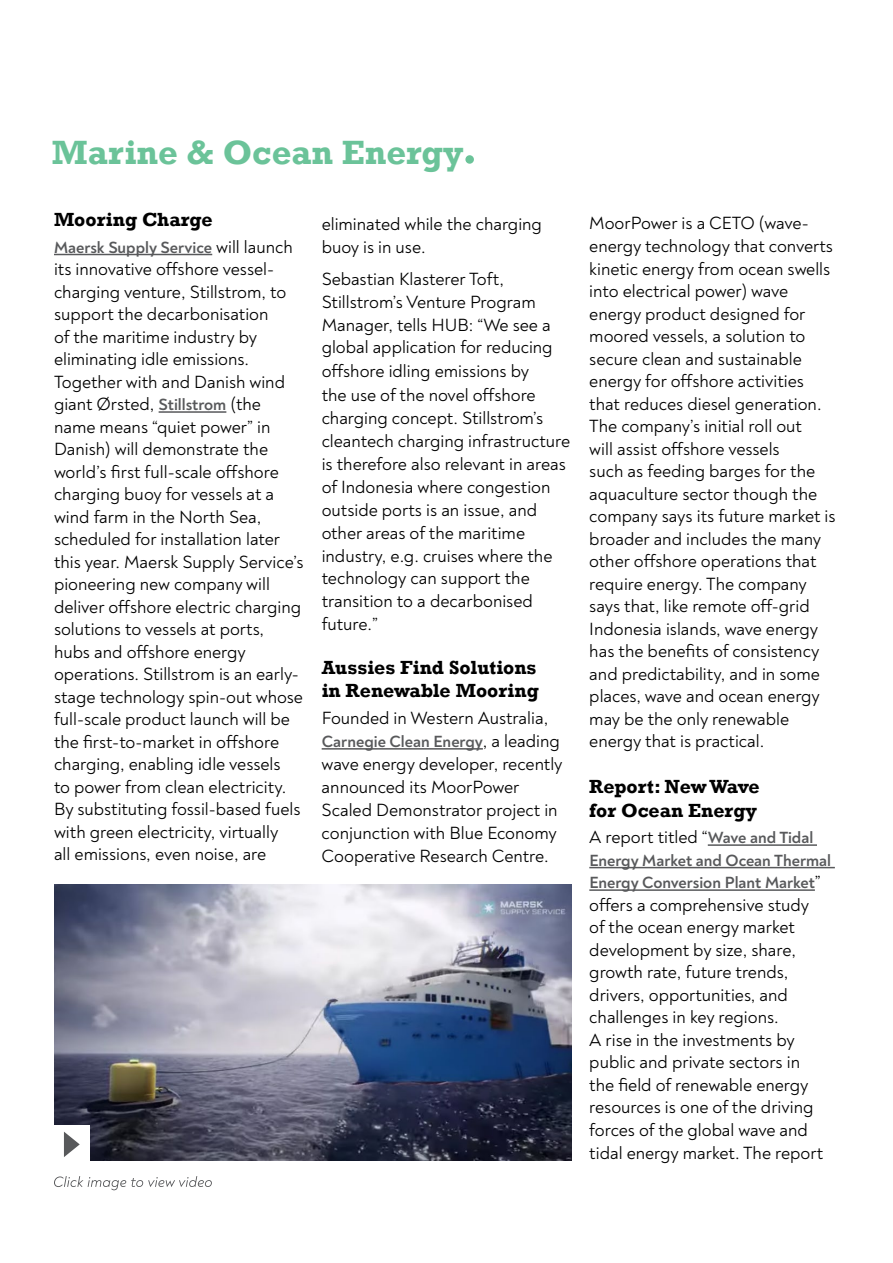
<style>
.page{position:relative;width:893px;height:1263px;background:#fff}
.page>*{position:absolute;margin:0;border:0;box-sizing:border-box;transform-origin:0 0}
.t1{font:700 34.5px "Rockwell";color:#6bc399}
.t2{font:700 19.5px/22.8px "Rockwell";color:#000}
.t3{font:18px/22.5px "Noah";color:#000}
.t4{font:700 16.5px/22.5px "Noah";color:#58595b}
.s1{font-weight:400;font-size:18px;color:#000}
.s2{font-weight:700;font-size:16.5px;color:#58595b}
</style>
<div class="page">
<hr style="left:54px;top:254px;width:158px;height:1px;background:#58595b">
<hr style="left:159px;top:411px;width:67px;height:2px;background:#58595b">
<hr style="left:322px;top:748px;width:161px;height:2px;background:#58595b">
<img style="left:54px;top:884px;width:517px;height:277px">
<hr style="left:708px;top:844px;width:109px;height:2px;background:#58595b">
<hr style="left:589px;top:867px;width:246px;height:1px;background:#58595b">
<hr style="left:589px;top:889px;width:226px;height:2px;background:#58595b">
<div style="left:465px;top:155px;width:9px;height:9px;background:#6bc399;border-radius:50%"></div>
<div style="left:51px;top:1125px;width:38px;height:37px;background:#fff"></div>
<svg style="left:64px;top:1131px;width:16px;height:26px"></svg>
<svg style="left:54px;top:1176px;width:158px;height:14px"></svg>
<h1 class="t1" style="left:52px;top:131px;width:413px">Marine &amp; Ocean Energy</h1>
<p class="t2" style="left:54px;top:208px;width:160px">Mooring Charge</p>
<p class="t4" style="left:54px;top:236px;width:240px">Maersk Supply Service <span class="s1">will launch</span></p>
<p class="t3" style="left:54px;top:258px;width:251px">its innovative offshore vessel&shy;charging venture, Stillstrom, to support the decarbonisation<br>of the maritime industry by eliminating idle emissions.<br>Together with and Danish wind giant Ørsted, <span class="s2">Stillstrom</span> (the name means “quiet power” in<br>Danish) will demonstrate the world’s first full-scale offshore charging buoy for vessels at a wind farm in the North Sea, scheduled for installation later this year. Maersk Supply Service’s pioneering new company will deliver offshore electric charging solutions to vessels at ports, hubs and offshore energy operations. Stillstrom is an early&shy;stage technology spin-out whose full-scale product launch will be the first-to-market in offshore charging, enabling idle vessels<br>to power from clean electricity.<br>By substituting fossil-based fuels with green electricity, virtually<br>all emissions, even noise, are</p>
<p class="t3" style="left:322px;top:213px;width:222px;line-height:23px">eliminated while the charging buoy is in use.</p>
<p class="t3" style="left:322px;top:267px;width:250px;line-height:23.1px">Sebastian Klasterer Toft,<br>Stillstrom’s Venture Program<br>Manager, tells HUB: “We see a global application for reducing offshore idling emissions by<br>the use of the novel offshore charging concept. Stillstrom’s cleantech charging infrastructure is therefore also relevant in areas of Indonesia where congestion outside ports is an issue, and other areas of the maritime industry, e.g. cruises where the technology can support the transition to a decarbonised future.”</p>
<p class="t2" style="left:322px;top:656px;width:219px">Aussies Find Solutions in Renewable Mooring</p>
<p class="t3" style="left:322px;top:707px;width:228px">Founded in Western Australia,</p>
<p class="t4" style="left:322px;top:730px;width:240px">Carnegie Clean Energy<span class="s1">, a leading</span></p>
<p class="t3" style="left:322px;top:753px;width:242px;line-height:23px">wave energy developer, recently announced its MoorPower<br>Scaled Demonstrator project in conjunction with Blue Economy<br>Cooperative Research Centre.</p>
<p class="t3" style="left:589px;top:212px;width:248px">MoorPower is a CETO (wave&shy;energy technology that converts kinetic energy from ocean swells into electrical power) wave energy product designed for moored vessels, a solution to secure clean and sustainable energy for offshore activities that reduces diesel generation.<br>The company’s initial roll out<br>will assist offshore vessels<br>such as feeding barges for the aquaculture sector though the company says its future market is broader and includes the many other offshore operations that require energy. The company says that, like remote off-grid<br>Indonesia islands, wave energy has the benefits of consistency and predictability, and in some places, wave and ocean energy may be the only renewable energy that is practical.</p>
<p class="t2" style="left:589px;top:774px;width:172px;line-height:24px">Report: New Wave for Ocean Energy</p>
<p class="t3" style="left:589px;top:826px;width:225px">A report titled “<span class="s2">Wave and Tidal</span></p>
<p class="t4" style="left:589px;top:849px;width:243px">Energy Market and Ocean Thermal<br>Energy Conversion Plant Market<span class="s1">”</span></p>
<p class="t3" style="left:589px;top:894px;width:235px">offers a comprehensive study of the ocean energy market development by size, share, growth rate, future trends, drivers, opportunities, and challenges in key regions.<br>A rise in the investments by public and private sectors in the field of renewable energy resources is one of the driving forces of the global wave and tidal energy market. The report</p>
</div>
